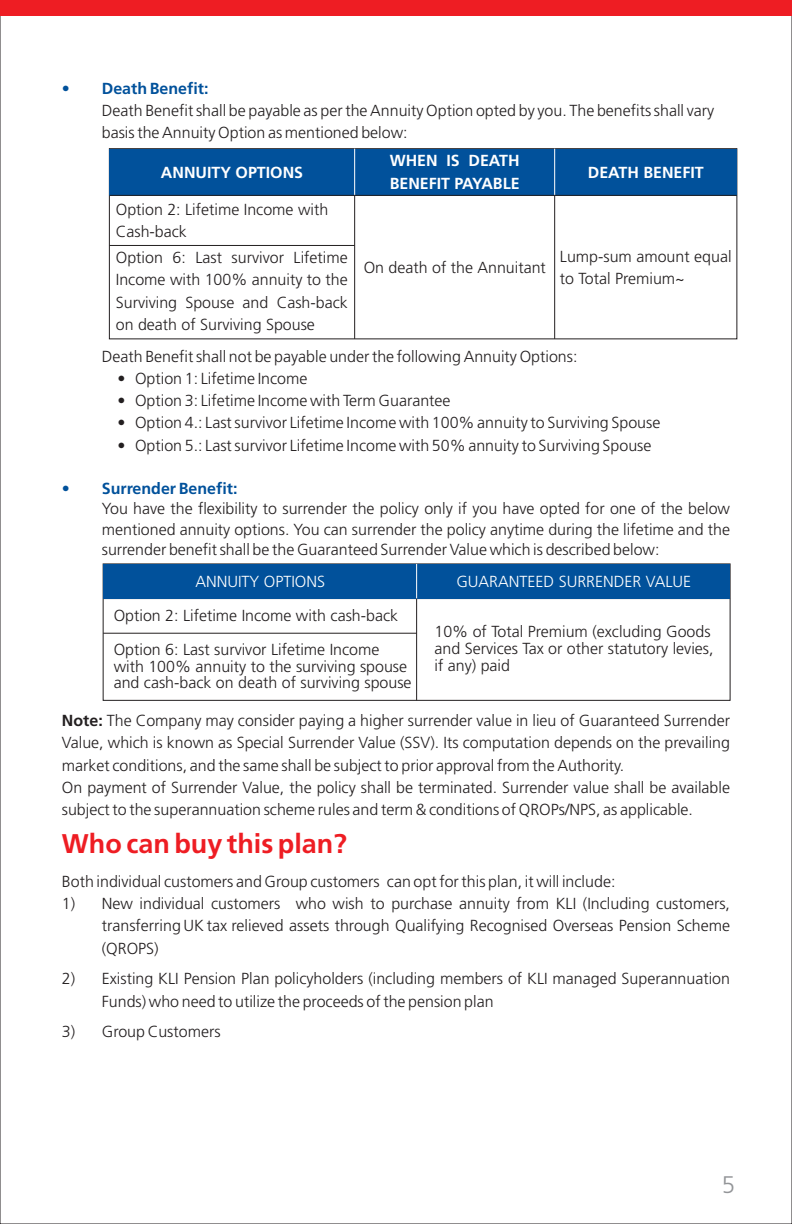
<style>
.page{position:relative;width:792px;height:1224px;background:#fff}
.page>*{position:absolute;margin:0;border:0;box-sizing:border-box;transform-origin:0 0}
.t1{font:27px "Frutiger 45 Light,Bold";color:#ee1d23}
.t2{font:300 24px "Frutiger";color:#939598}
.t3{font:300 16px/22.2px "Frutiger";color:#231f20}
.t4{font:16px/22.8px "Frutiger 45 Light,Bold";color:#fff}
.t5{font:300 16px "Frutiger";color:#fff}
.t6{font:16px "Frutiger 45 Light,Bold";color:#01519b}
.s1{font-family:"Frutiger";font-weight:300}
.s2{font-family:"Frutiger 45 Light,Bold";font-weight:400}
</style>
<div class="page">
<div style="left:0;top:0;width:792px;height:15px;background:#ee1d23"></div>
<div style="left:103px;top:563px;width:628px;height:138px;border:1px solid #231f20"></div>
<hr style="left:103px;top:633px;width:314px;height:1px;background:#231f20">
<div style="left:103px;top:564px;width:627px;height:35px;background:#01519b"></div>
<hr style="left:416px;top:564px;width:1px;height:35px;background:#fff">
<hr style="left:416px;top:599px;width:1px;height:101px;background:#231f20">
<div style="left:109px;top:148px;width:628px;height:191px;border:1px solid #231f20"></div>
<div style="left:109px;top:149px;width:628px;height:46px;background:#01519b"></div>
<hr style="left:354px;top:149px;width:1px;height:46px;background:#fff">
<hr style="left:354px;top:195px;width:1px;height:144px;background:#231f20">
<hr style="left:554px;top:149px;width:1px;height:46px;background:#fff">
<hr style="left:554px;top:195px;width:1px;height:144px;background:#231f20">
<hr style="left:109px;top:195px;width:628px;height:1px;background:#231f20">
<hr style="left:109px;top:245px;width:246px;height:1px;background:#231f20">
<p class="t6" style="left:62px;top:82px;width:148px"><span class="s1">•</span> Death Benefit:</p>
<p class="t3" style="left:102px;top:101px;width:614px">Death Benefit shall be payable as per the Annuity Option opted by you. The benefits shall vary basis the Annuity Option as mentioned below:</p>
<p class="t4" style="left:161px;top:162px;width:144px">ANNUITY OPTIONS</p>
<p class="t4" style="left:390px;top:151px;width:131px">WHEN IS DEATH<br>BENEFIT PAYABLE</p>
<p class="t4" style="left:588px;top:162px;width:118px">DEATH BENEFIT</p>
<p class="t3" style="left:116px;top:200px;width:214px">Option 2: Lifetime Income with<br>Cash-back</p>
<p class="t3" style="left:116px;top:248px;width:234px;text-align:justify">Option 6: Last survivor Lifetime Income with 100% annuity to the Surviving Spouse and Cash-back on death of Surviving Spouse</p>
<p class="t3" style="left:364px;top:258px;width:184px">On death of the Annuitant</p>
<p class="t3" style="left:560px;top:247px;width:173px">Lump-sum amount equal to Total Premium~</p>
<p class="t3" style="left:102px;top:346px;width:477px">Death Benefit shall not be payable under the following Annuity Options:</p>
<p class="t3" style="left:117px;top:369px;width:192px">• Option 1: Lifetime Income</p>
<p class="t3" style="left:117px;top:391px;width:335px">• Option 3: Lifetime Income with Term Guarantee</p>
<p class="t3" style="left:117px;top:413px;width:545px">• Option 4.: Last survivor Lifetime Income with 100% annuity to Surviving Spouse</p>
<p class="t3" style="left:117px;top:436px;width:536px">• Option 5.: Last survivor Lifetime Income with 50% annuity to Surviving Spouse</p>
<p class="t6" style="left:62px;top:482px;width:177px"><span class="s1">•</span> Surrender Benefit:</p>
<p class="t3" style="left:102px;top:500px;width:630px;line-height:20.4px;text-align:justify">You have the flexibility to surrender the policy only if you have opted for one of the below mentioned annuity options. You can surrender the policy anytime during the lifetime and the surrender benefit shall be the Guaranteed Surrender Value which is described below:</p>
<p class="t5" style="left:195px;top:575px;width:131px">ANNUITY OPTIONS</p>
<p class="t5" style="left:456px;top:575px;width:236px">GUARANTEED SURRENDER VALUE</p>
<p class="t3" style="left:114px;top:601px;width:286px;line-height:33.4px">Option 2: Lifetime Income with cash-back<br>Option 6: Last survivor Lifetime Income</p>
<p class="t3" style="left:114px;top:659px;width:299px;line-height:16.8px">with 100% annuity to the surviving spouse and cash-back on death of surviving spouse</p>
<p class="t3" style="left:434px;top:625px;width:281px;line-height:16.8px">10% of Total Premium (excluding Goods and Services Tax or other statutory levies, if any) paid</p>
<p class="t3" style="left:62px;top:711px;width:670px"><span class="s2">Note:</span> The Company may consider paying a higher surrender value in lieu of Guaranteed Surrender Value, which is known as Special Surrender Value (SSV). Its computation depends on the prevailing market conditions, and the same shall be subject to prior approval from the Authority.<br>On payment of Surrender Value, the policy shall be terminated. Surrender value shall be available subject to the superannuation scheme rules and term &amp; conditions of QROPs/NPS, as applicable.</p>
<h1 class="t1" style="left:62px;top:832px;width:287px">Who can buy this plan?</h1>
<p class="t3" style="left:62px;top:872px;width:555px">Both individual customers and Group customers can opt for this plan, it will include:</p>
<p class="t3" style="left:102px;top:894px;width:630px;text-align:justify;text-indent:-40px">1) New individual customers who wish to purchase annuity from KLI (Including customers, transferring UK tax relieved assets through Qualifying Recognised Overseas Pension Scheme (QROPS)</p>
<p class="t3" style="left:102px;top:969px;width:630px;text-indent:-40px">2) Existing KLI Pension Plan policyholders (including members of KLI managed Superannuation<br>Funds) who need to utilize the proceeds of the pension plan</p>
<p class="t3" style="left:62px;top:1022px;width:160px">3) Group Customers</p>
<h2 class="t2" style="left:722px;top:1175px;width:15px">5</h2>
</div>
